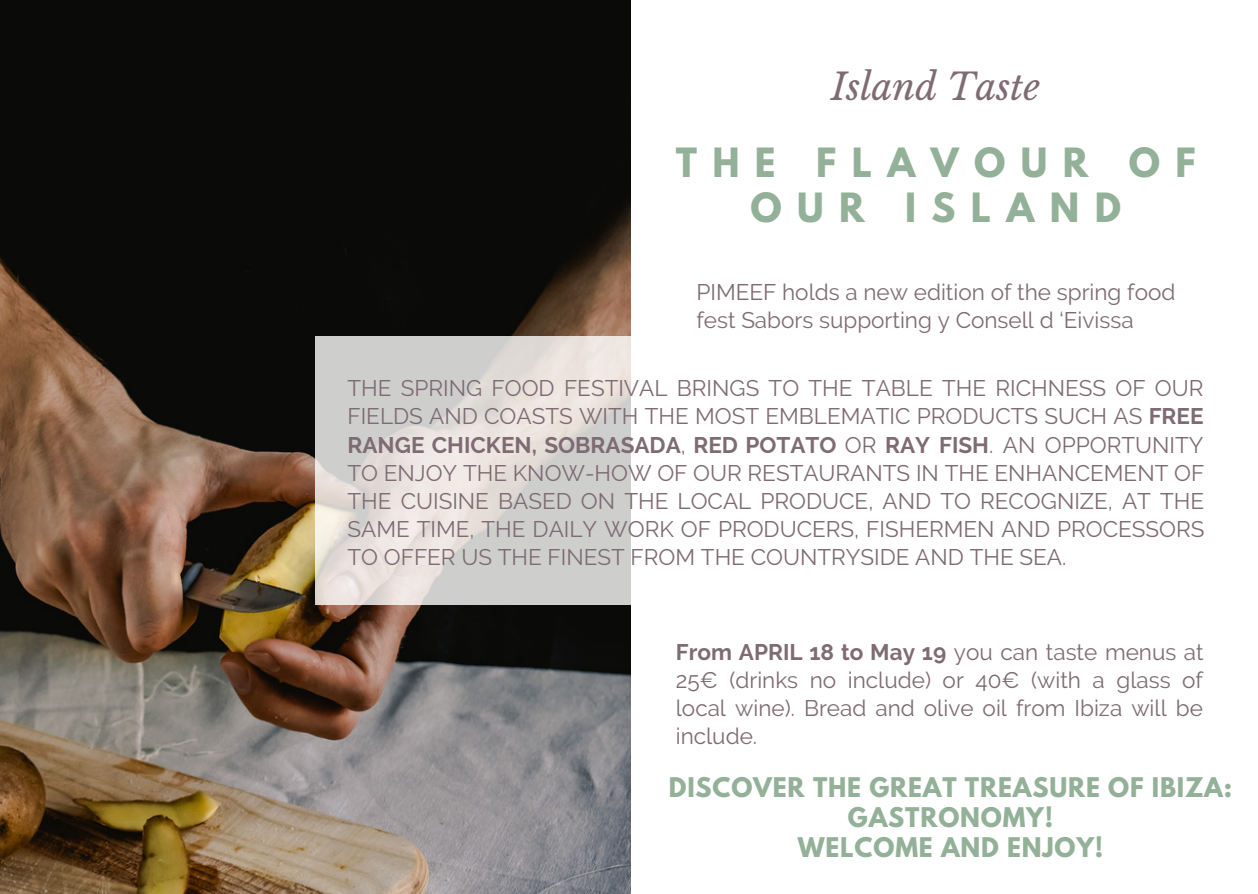
<style>
.page{position:relative;width:1258px;height:894px;background:#fff}
.page>*{position:absolute;margin:0;border:0;box-sizing:border-box;transform-origin:0 0}
.t1{font:italic 36.3px "Libre Baskerville";color:#7e6b73}
.t2{font:700 35.7px/45px "League Spartan";letter-spacing:.43em;color:#93b098;text-align:center}
.t3{font:700 24px/30px "League Spartan";letter-spacing:.035em;color:#93b098;text-align:center}
.t4{font:22.5px/28.2px "Raleway";color:#7e6b73;text-align:justify}
.s1{font-weight:700}
</style>
<div class="page">
<img style="left:0;top:0;width:630px;height:893px">
<svg style="left:315px;top:336px;width:316px;height:268px;background:#dbd7d4"></svg>
<h1 class="t1" style="left:831px;top:64px;width:210px">Island Taste</h1>
<h2 class="t2" style="left:676px;top:144px;width:521px">THE FLAVOUR OF<br>OUR ISLAND</h2>
<p class="t4" style="left:696px;top:278px;width:480px">PIMEEF holds a new edition of the spring food fest Sabors supporting y Consell d ‘Eivissa</p>
<p class="t4" style="left:347px;top:374px;width:858px">THE SPRING FOOD FESTIVAL BRINGS TO THE TABLE THE RICHNESS OF OUR FIELDS AND COASTS WITH THE MOST EMBLEMATIC PRODUCTS SUCH AS <span class="s1">FREE RANGE CHICKEN, SOBRASADA</span>, <span class="s1">RED POTATO</span> OR <span class="s1">RAY FISH</span>. AN OPPORTUNITY TO ENJOY THE KNOW-HOW OF OUR RESTAURANTS IN THE ENHANCEMENT OF THE CUISINE BASED ON THE LOCAL PRODUCE, AND TO RECOGNIZE, AT THE SAME TIME, THE DAILY WORK OF PRODUCERS, FISHERMEN AND PROCESSORS TO OFFER US THE FINEST FROM THE COUNTRYSIDE AND THE SEA.</p>
<p class="t4" style="left:676px;top:637px;width:529px"><span class="s1">From APRIL 18 to May 19</span> you can taste menus at 25€ (drinks no include) or 40€ (with a glass of local wine). Bread and olive oil from Ibiza will be include.</p>
<p class="t3" style="left:669px;top:775px;width:565px">DISCOVER THE GREAT TREASURE OF IBIZA:<br>GASTRONOMY!<br>WELCOME AND ENJOY!</p>
</div>
